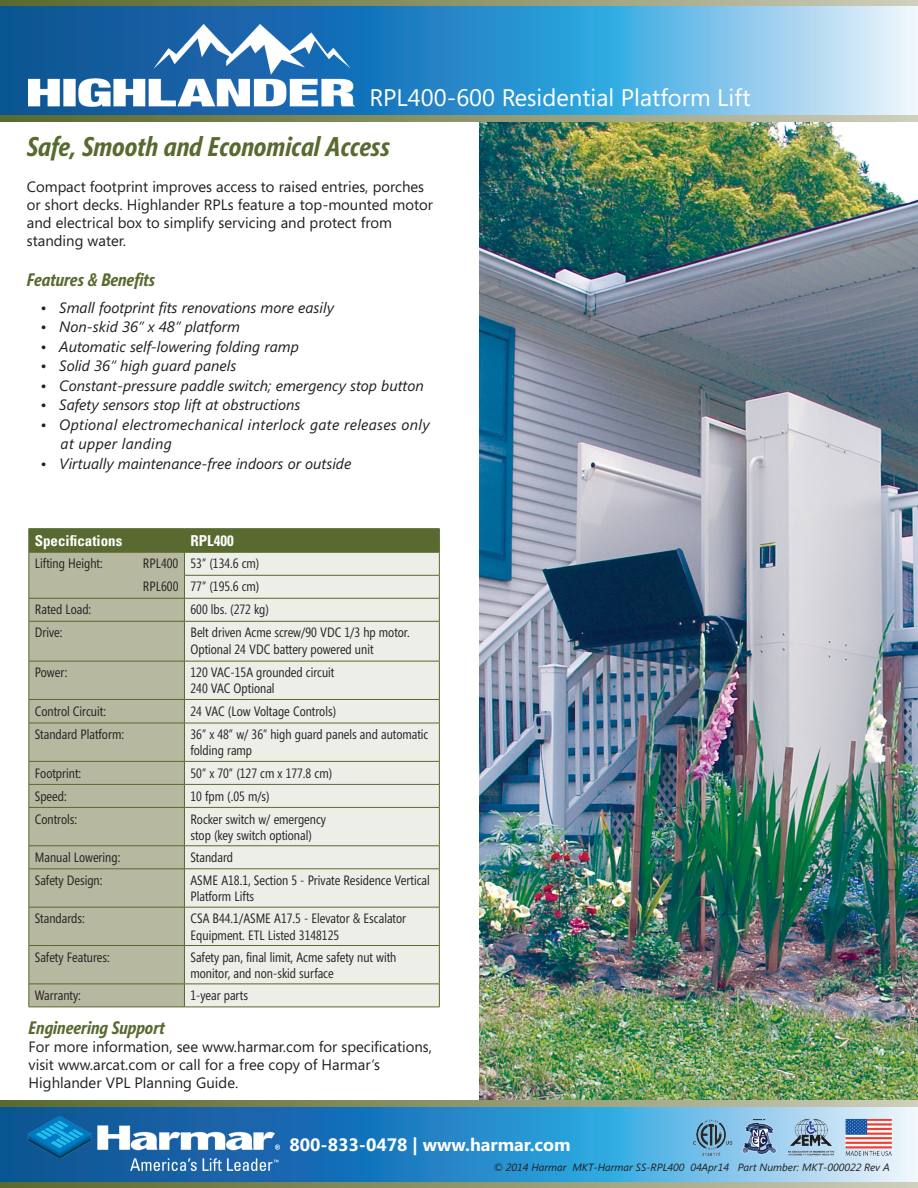
<style>
.page{position:relative;width:918px;height:1188px;background:#fff}
.page>*{position:absolute;margin:0;border:0;box-sizing:border-box;transform-origin:0 0}
.t1{font:italic 700 27px "Segoe Condensed";color:#586a2f}
.t2{font:24px "Segoe";color:#fff}
.body{font:italic 700 18px "Segoe Condensed";color:#586a2f}
.t3{font:700 18px "Segoe";color:#fff}
.body-2{font:15px/18px "Segoe";color:#231f20}
.t4{font:italic 15px "Segoe";color:#231f20}
.t5{font:italic 15px/19.5px "Segoe";letter-spacing:.02em;color:#231f20}
.t6{font:700 condensed 15px "Univers";color:#fff}
.body-3{font:13.5px/16.2px "Segoe Condensed";color:#231f20}
.t7{font:italic 10.5px "Segoe";color:#231f20}
</style>
<div class="page">
<img style="left:480px;top:122px;width:438px;height:978px">
<svg style="left:0;top:0;width:918px;height:122px;background:#8a9774"></svg>
<svg style="left:0;top:7px;width:918px;height:108px;background:#55a3d5"></svg>
<div style="left:0;top:1100px;width:918px;height:88px;background:linear-gradient(to right,#556527,#cacab6)"></div>
<svg style="left:0;top:1107px;width:918px;height:74px;background:#4196cd"></svg>
<img style="left:27px;top:1117px;width:252px;height:54px">
<img style="left:694px;top:1117px;width:197px;height:39px">
<img style="left:29px;top:24px;width:326px;height:82px">
<div style="left:30px;top:622px;width:154px;height:385px;background:#b6b89f"></div>
<div style="left:185px;top:622px;width:254px;height:385px;background:#edeee7"></div>
<hr style="left:29px;top:528px;width:155px;height:1px;background:#586a2f">
<hr style="left:184px;top:528px;width:256px;height:1px;background:#586a2f">
<svg style="left:29px;top:529px;width:411px;height:92px;background:#b4ba9f"></svg>
<hr style="left:29px;top:621px;width:155px;height:1px;background:#586a2f">
<hr style="left:29px;top:621px;width:1px;height:40px;background:#586a2f">
<hr style="left:184px;top:621px;width:256px;height:1px;background:#586a2f">
<hr style="left:184px;top:621px;width:1px;height:40px;background:#586a2f">
<hr style="left:439px;top:621px;width:1px;height:40px;background:#586a2f">
<hr style="left:29px;top:661px;width:155px;height:1px;background:#586a2f">
<hr style="left:29px;top:661px;width:1px;height:38px;background:#586a2f">
<hr style="left:184px;top:661px;width:256px;height:1px;background:#586a2f">
<hr style="left:184px;top:661px;width:1px;height:38px;background:#586a2f">
<hr style="left:439px;top:661px;width:1px;height:38px;background:#586a2f">
<hr style="left:29px;top:699px;width:155px;height:1px;background:#586a2f">
<svg style="left:29px;top:700px;width:1px;height:23px"></svg>
<hr style="left:184px;top:699px;width:256px;height:1px;background:#586a2f">
<svg style="left:184px;top:700px;width:1px;height:23px"></svg>
<svg style="left:439px;top:700px;width:1px;height:23px"></svg>
<hr style="left:29px;top:723px;width:155px;height:1px;background:#586a2f">
<hr style="left:29px;top:723px;width:1px;height:38px;background:#586a2f">
<hr style="left:184px;top:723px;width:256px;height:1px;background:#586a2f">
<hr style="left:184px;top:723px;width:1px;height:38px;background:#586a2f">
<hr style="left:439px;top:723px;width:1px;height:38px;background:#586a2f">
<hr style="left:29px;top:761px;width:155px;height:1px;background:#586a2f">
<hr style="left:184px;top:761px;width:256px;height:1px;background:#586a2f">
<hr style="left:29px;top:784px;width:155px;height:1px;background:#586a2f">
<svg style="left:29px;top:762px;width:1px;height:45px"></svg>
<hr style="left:184px;top:784px;width:256px;height:1px;background:#586a2f">
<svg style="left:184px;top:762px;width:1px;height:45px"></svg>
<svg style="left:439px;top:762px;width:1px;height:45px"></svg>
<hr style="left:29px;top:807px;width:155px;height:1px;background:#586a2f">
<hr style="left:29px;top:808px;width:1px;height:38px;background:#586a2f">
<hr style="left:184px;top:807px;width:256px;height:1px;background:#586a2f">
<hr style="left:184px;top:808px;width:1px;height:38px;background:#586a2f">
<hr style="left:439px;top:808px;width:1px;height:38px;background:#586a2f">
<hr style="left:29px;top:846px;width:155px;height:1px;background:#586a2f">
<svg style="left:29px;top:846px;width:1px;height:23px"></svg>
<hr style="left:184px;top:846px;width:256px;height:1px;background:#586a2f">
<svg style="left:184px;top:847px;width:1px;height:22px"></svg>
<svg style="left:439px;top:846px;width:1px;height:23px"></svg>
<hr style="left:29px;top:869px;width:155px;height:1px;background:#586a2f">
<hr style="left:29px;top:869px;width:1px;height:38px;background:#586a2f">
<hr style="left:184px;top:869px;width:256px;height:1px;background:#586a2f">
<hr style="left:184px;top:869px;width:1px;height:38px;background:#586a2f">
<hr style="left:439px;top:869px;width:1px;height:38px;background:#586a2f">
<hr style="left:29px;top:907px;width:155px;height:1px;background:#586a2f">
<hr style="left:29px;top:907px;width:1px;height:38px;background:#586a2f">
<hr style="left:184px;top:907px;width:256px;height:1px;background:#586a2f">
<hr style="left:184px;top:907px;width:1px;height:38px;background:#586a2f">
<hr style="left:439px;top:907px;width:1px;height:38px;background:#586a2f">
<hr style="left:29px;top:945px;width:155px;height:1px;background:#586a2f">
<hr style="left:29px;top:946px;width:1px;height:38px;background:#586a2f">
<hr style="left:184px;top:945px;width:256px;height:1px;background:#586a2f">
<hr style="left:184px;top:946px;width:1px;height:38px;background:#586a2f">
<hr style="left:439px;top:946px;width:1px;height:38px;background:#586a2f">
<hr style="left:29px;top:984px;width:155px;height:1px;background:#586a2f">
<svg style="left:29px;top:984px;width:1px;height:23px"></svg>
<hr style="left:184px;top:984px;width:256px;height:1px;background:#586a2f">
<svg style="left:184px;top:985px;width:1px;height:22px"></svg>
<svg style="left:439px;top:984px;width:1px;height:23px"></svg>
<hr style="left:29px;top:1007px;width:155px;height:1px;background:#586a2f">
<hr style="left:184px;top:1007px;width:256px;height:1px;background:#586a2f">
<p class="t2" style="left:369px;top:81px;width:383px">RPL400-600 Residential Platform Lift</p>
<p class="t1" style="left:27px;top:131px;width:364px">Safe, Smooth and Economical Access</p>
<p class="body-2" style="left:27px;top:177px;width:408px">Compact footprint improves access to raised entries, porches or short decks. Highlander RPLs feature a top-mounted motor and electrical box to simplify servicing and protect from standing water.</p>
<p class="body" style="left:27px;top:269px;width:130px">Features &amp; Benefits</p>
<p class="t4" style="left:40px;top:299px;width:295px">• Small footprint fits renovations more easily</p>
<p class="t4" style="left:40px;top:318px;width:201px">• Non-skid 36” x 48” platform</p>
<p class="t4" style="left:40px;top:338px;width:260px">• Automatic self-lowering folding ramp</p>
<p class="t4" style="left:40px;top:357px;width:198px">• Solid 36” high guard panels</p>
<p class="t4" style="left:40px;top:377px;width:385px">• Constant-pressure paddle switch; emergency stop button</p>
<p class="t4" style="left:40px;top:396px;width:262px">• Safety sensors stop lift at obstructions</p>
<p class="t5" style="left:61px;top:415px;width:371px;text-indent:-20px">• Optional electromechanical interlock gate releases only at upper landing</p>
<p class="t4" style="left:40px;top:455px;width:313px">• Virtually maintenance-free indoors or outside</p>
<p class="t6" style="left:35px;top:532px;width:89px">Specifications</p>
<p class="t6" style="left:190px;top:532px;width:45px">RPL400</p>
<p class="body-3" style="left:35px;top:556px;width:69px">Lifting Height:</p>
<p class="body-3" style="left:143px;top:556px;width:37px">RPL400</p>
<p class="body-3" style="left:143px;top:578px;width:37px">RPL600</p>
<p class="body-3" style="left:190px;top:556px;width:71px">53” (134.6 cm)</p>
<p class="body-3" style="left:190px;top:579px;width:71px">77” (195.6 cm)</p>
<p class="body-3" style="left:35px;top:602px;width:58px">Rated Load:</p>
<p class="body-3" style="left:190px;top:602px;width:80px">600 lbs. (272 kg)</p>
<p class="body-3" style="left:35px;top:625px;width:29px">Drive:</p>
<p class="body-3" style="left:190px;top:625px;width:221px">Belt driven Acme screw/90 VDC 1/3 hp motor.<br>Optional 24 VDC battery powered unit</p>
<p class="body-3" style="left:35px;top:664px;width:34px">Power:</p>
<p class="body-3" style="left:190px;top:664px;width:145px">120 VAC-15A grounded circuit</p>
<p class="body-3" style="left:190px;top:681px;width:86px">240 VAC Optional</p>
<p class="body-3" style="left:35px;top:703px;width:73px">Control Circuit:</p>
<p class="body-3" style="left:190px;top:703px;width:147px">24 VAC (Low Voltage Controls)</p>
<p class="body-3" style="left:35px;top:726px;width:91px">Standard Platform:</p>
<p class="body-3" style="left:190px;top:726px;width:240px">36” x 48” w/ 36” high guard panels and automatic folding ramp</p>
<p class="body-3" style="left:35px;top:765px;width:48px">Footprint:</p>
<p class="body-3" style="left:190px;top:765px;width:143px">50” x 70” (127 cm x 177.8 cm)</p>
<p class="body-3" style="left:35px;top:788px;width:33px">Speed:</p>
<p class="body-3" style="left:190px;top:788px;width:81px">10 fpm (.05 m/s)</p>
<p class="body-3" style="left:35px;top:811px;width:44px">Controls:</p>
<p class="body-3" style="left:190px;top:811px;width:137px">Rocker switch w/ emergency stop (key switch optional)</p>
<p class="body-3" style="left:35px;top:849px;width:87px">Manual Lowering:</p>
<p class="body-3" style="left:190px;top:849px;width:44px">Standard</p>
<p class="body-3" style="left:35px;top:872px;width:69px">Safety Design:</p>
<p class="body-3" style="left:190px;top:872px;width:241px">ASME A18.1, Section 5 - Private Residence Vertical<br>Platform Lifts</p>
<p class="body-3" style="left:35px;top:911px;width:51px">Standards:</p>
<p class="body-3" style="left:190px;top:911px;width:217px">CSA B44.1/ASME A17.5 - Elevator &amp; Escalator<br>Equipment. ETL Listed 3148125</p>
<p class="body-3" style="left:35px;top:949px;width:77px">Safety Features:</p>
<p class="body-3" style="left:190px;top:949px;width:207px">Safety pan, final limit, Acme safety nut with monitor, and non-skid surface</p>
<p class="body-3" style="left:35px;top:987px;width:48px">Warranty:</p>
<p class="body-3" style="left:190px;top:987px;width:59px">1-year parts</p>
<p class="body" style="left:29px;top:1017px;width:138px">Engineering Support</p>
<p class="body-2" style="left:29px;top:1037px;width:405px">For more information, see www.harmar.com for specifications, visit www.arcat.com or call for a free copy of Harmar’s<br>Highlander VPL Planning Guide.</p>
<p class="t3" style="left:289px;top:1132px;width:283px">800-833-0478 | www.harmar.com</p>
<p class="t7" style="left:493px;top:1161px;width:398px">© 2014 Harmar MKT-Harmar SS-RPL400 04Apr14 Part Number: MKT-000022 Rev A</p>
</div>
